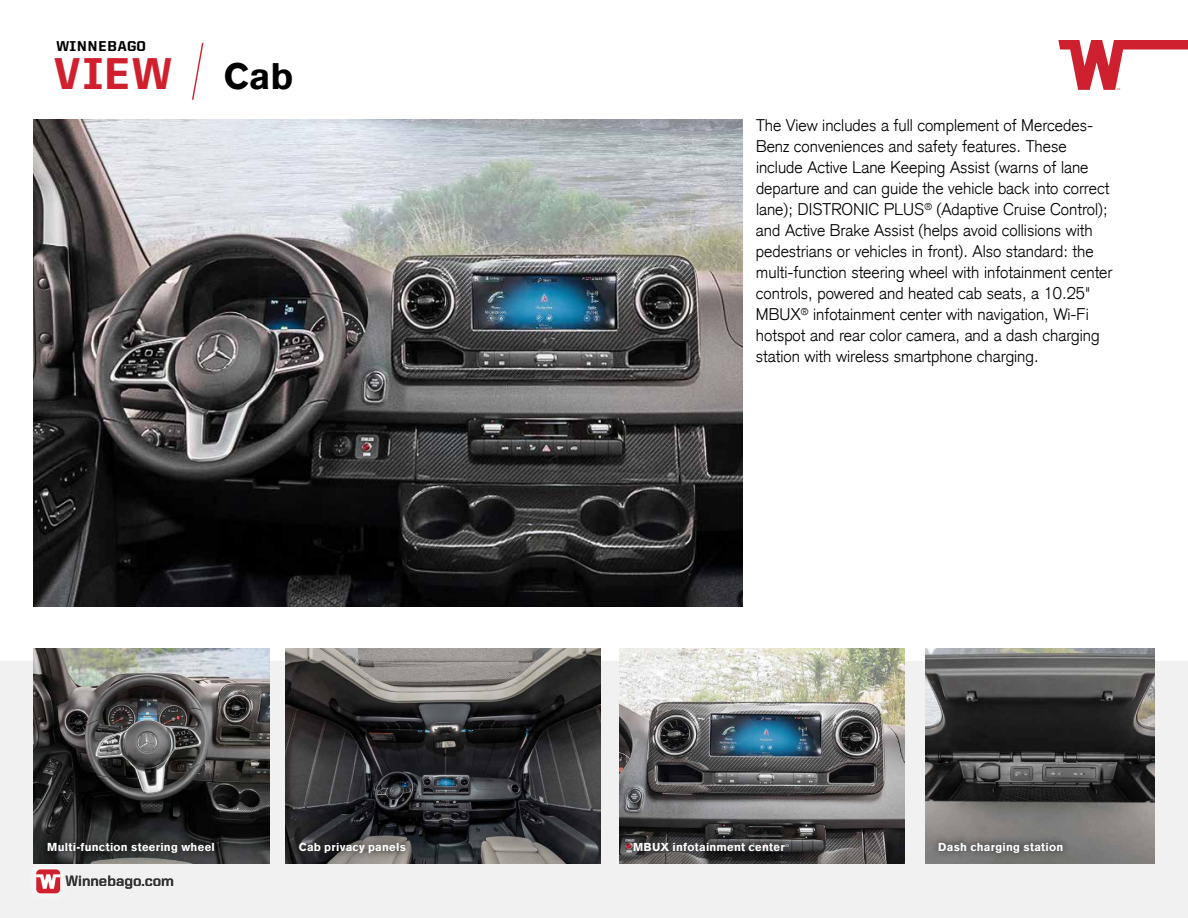
<style>
.page{position:relative;width:1188px;height:918px;background:#fff}
.page>*{position:absolute;margin:0;border:0;box-sizing:border-box;transform-origin:0 0}
.t1{font:800 44.7px "United Sans Reg";color:#d0202e}
.t2{font:900 36px "Akzidenz Grotesk CE";color:#000}
.t3{font:300 16.5px/21px "Akzidenz Grotesk CE";color:#000}
.t4{font:700 15px "United Sans Reg";color:#333}
.t5{font:800 14.4px "United Sans Reg";letter-spacing:.065em;color:#000}
.t6{font:900 11.25px "Akzidenz Grotesk CE";letter-spacing:.02em;color:#fff}
</style>
<div class="page">
<div style="left:0;top:661px;width:1188px;height:257px;background:#f1f1f2"></div>
<svg style="left:192px;top:42px;width:12px;height:58px"></svg>
<svg style="left:1058px;top:40px;width:130px;height:50px"></svg>
<img style="left:34px;top:119px;width:708px;height:488px">
<svg style="left:36px;top:873px;width:25px;height:21px"></svg>
<div style="left:36px;top:869px;width:24px;height:24px;background:#d0202e;border-radius:4px"></div>
<svg style="left:36px;top:874px;width:24px;height:15px"></svg>
<img style="left:620px;top:648px;width:284px;height:216px">
<img style="left:925px;top:648px;width:229px;height:216px">
<img style="left:34px;top:648px;width:236px;height:216px">
<img style="left:285px;top:648px;width:316px;height:216px">
<div style="left:40px;top:835px;width:182px;height:25px;background:#000;opacity:.75"></div>
<div style="left:626px;top:834px;width:166px;height:24px;background:#000;opacity:.75"></div>
<div style="left:931px;top:834px;width:140px;height:26px;background:#000;opacity:.75"></div>
<div style="left:292px;top:835px;width:121px;height:25px;background:#000;opacity:.75"></div>
<p class="t5" style="left:56px;top:39px;width:91px">WINNEBAGO</p>
<h1 class="t1" style="left:54px;top:49px;width:119px">VIEW</h1>
<h2 class="t2" style="left:224px;top:52px;width:71px">Cab</h2>
<p class="t3" style="left:756px;top:115px;width:358px">The View includes a full complement of Mercedes-Benz conveniences and safety features. These include Active Lane Keeping Assist (warns of lane departure and can guide the vehicle back into correct lane); DISTRONIC PLUS<sup>®</sup> (Adaptive Cruise Control); and Active Brake Assist (helps avoid collisions with pedestrians or vehicles in front). Also standard: the multi-function steering wheel with infotainment center controls, powered and heated cab seats, a 10.25" MBUX<sup>®</sup> infotainment center with navigation, Wi-Fi hotspot and rear color camera, and a dash charging station with wireless smartphone charging.</p>
<p class="t6" style="left:47px;top:839px;width:169px">Multi-function steering wheel</p>
<p class="t6" style="left:299px;top:839px;width:109px">Cab privacy panels</p>
<p class="t6" style="left:633px;top:839px;width:153px">MBUX infotainment center</p>
<p class="t6" style="left:938px;top:839px;width:127px">Dash charging station</p>
<p class="t4" style="left:66px;top:872px;width:110px">Winnebago.com</p>
</div>
